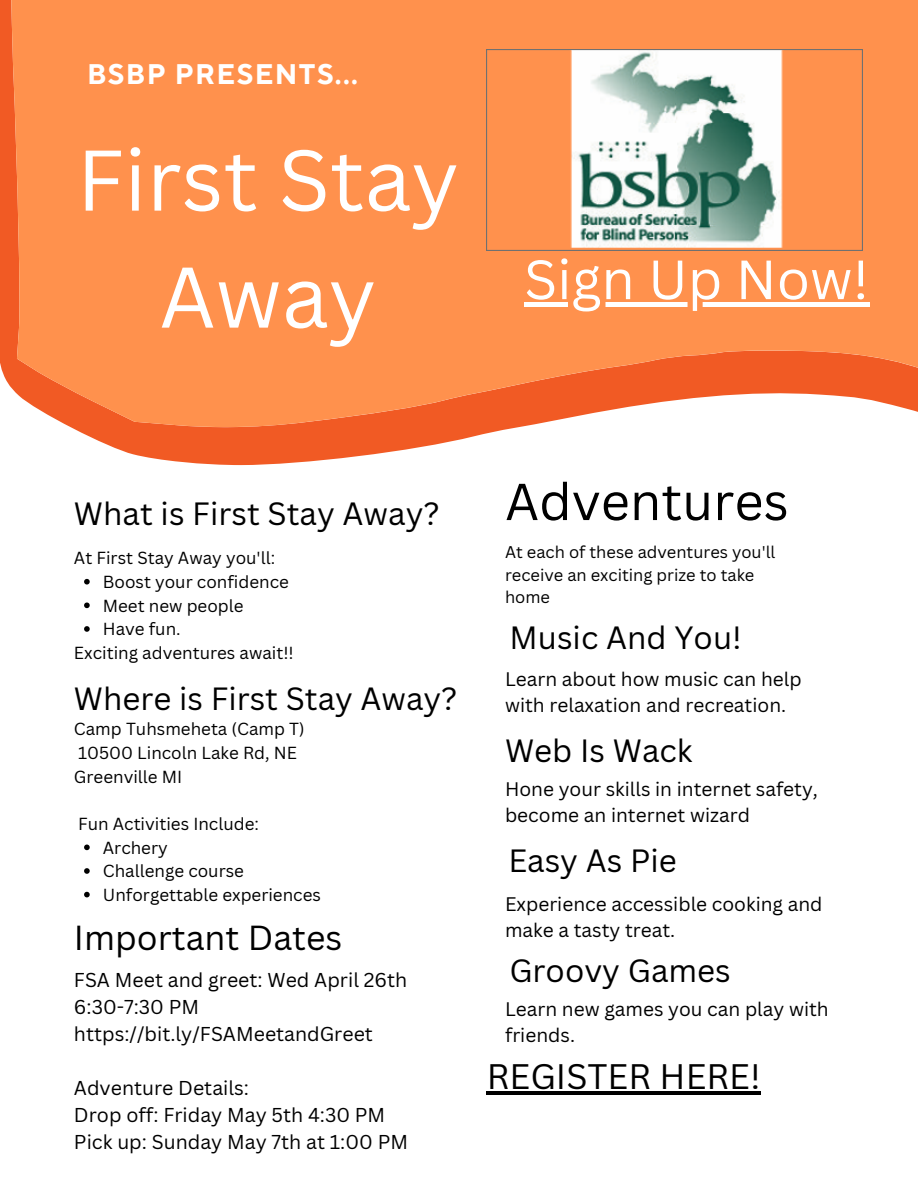
<style>
.page{position:relative;width:918px;height:1188px;background:#fff}
.page>*{position:absolute;margin:0;border:0;box-sizing:border-box;transform-origin:0 0}
.t1{font:84px/117px "Canva Sans";color:#fff;text-align:center}
.t2{font:54px "Canva Sans";color:#fff}
.t3{font:50.7px "Canva Sans";color:#000}
.t4{font:34.5px "Canva Sans";color:#000}
.t5{font:33.9px "Canva Sans";color:#000}
.t6{font:31.35px "Canva Sans";color:#000}
.t7{font:700 28.2px "TT Norms Pro";letter-spacing:.05em;color:#fff}
.t8{font:19.5px/27px "Canva Sans";color:#000}
.t9{font:19.05px/26.2px "Canva Sans";color:#000}
.t10{font:16.95px/23.7px "Canva Sans";color:#000}
.t11{font:16.5px/22.5px "Canva Sans";color:#000}
</style>
<div class="page">
<svg style="left:0;top:0;width:421px;height:466px;fill:#f15a24"></svg>
<svg style="left:7px;top:0;width:911px;height:447px;background:#fd9254"></svg>
<img style="left:487px;top:49px;width:375px;height:202px">
<svg style="left:84px;top:579px;width:6px;height:6px"></svg>
<svg style="left:84px;top:603px;width:6px;height:5px"></svg>
<svg style="left:84px;top:626px;width:6px;height:6px"></svg>
<svg style="left:84px;top:845px;width:6px;height:5px"></svg>
<svg style="left:84px;top:868px;width:6px;height:6px"></svg>
<svg style="left:84px;top:892px;width:6px;height:5px"></svg>
<svg style="left:524px;top:303px;width:345px;height:4px"></svg>
<hr style="left:487px;top:1091px;width:274px;height:3px;background:#000">
<h3 class="t7" style="left:87px;top:57px;width:272px">BSBP PRESENTS...</h3>
<h1 class="t1" style="left:77px;top:120px;width:384px">First Stay<br>Away</h1>
<h2 class="t2" style="left:524px;top:241px;width:346px">Sign Up Now!</h2>
<h3 class="t6" style="left:74px;top:492px;width:367px">What is First Stay Away?</h3>
<p class="t10" style="left:74px;top:546px;width:203px">At First Stay Away you'll:</p>
<p class="t10" style="left:103px;top:569px;width:188px">Boost your confidence<br>Meet new people<br>Have fun.</p>
<p class="t10" style="left:74px;top:640px;width:221px">Exciting adventures await!!</p>
<h3 class="t6" style="left:74px;top:676px;width:385px">Where is First Stay Away?</h3>
<p class="t10" style="left:74px;top:717px;width:232px">Camp Tuhsmeheta (Camp T)<br>10500 Lincoln Lake Rd, NE<br>Greenville MI</p>
<p class="t10" style="left:78px;top:811px;width:182px">Fun Activities Include:</p>
<p class="t10" style="left:103px;top:835px;width:220px">Archery<br>Challenge course<br>Unforgettable experiences</p>
<h3 class="t5" style="left:74px;top:913px;width:270px">Important Dates</h3>
<p class="t8" style="left:74px;top:966px;width:335px">FSA Meet and greet: Wed April 26th<br>6:30-7:30 PM https://bit.ly/FSAMeetandGreet</p>
<p class="t8" style="left:74px;top:1074px;width:336px">Adventure Details:<br>Drop off: Friday May 5th 4:30 PM<br>Pick up: Sunday May 7th at 1:00 PM</p>
<h3 class="t3" style="left:505px;top:466px;width:285px">Adventures</h3>
<p class="t11" style="left:505px;top:540px;width:272px">At each of these adventures you'll receive an exciting prize to take home</p>
<h3 class="t6" style="left:510px;top:616px;width:234px">Music And You!</h3>
<p class="t9" style="left:505px;top:665px;width:298px">Learn about how music can help with relaxation and recreation.</p>
<h3 class="t6" style="left:505px;top:729px;width:189px">Web Is Wack</h3>
<p class="t9" style="left:505px;top:775px;width:314px">Hone your skills in internet safety, become an internet wizard</p>
<h3 class="t6" style="left:508px;top:839px;width:170px">Easy As Pie</h3>
<p class="t9" style="left:505px;top:890px;width:319px">Experience accessible cooking and make a tasty treat.</p>
<h3 class="t6" style="left:509px;top:949px;width:223px">Groovy Games</h3>
<p class="t9" style="left:505px;top:996px;width:325px">Learn new games you can play with friends.</p>
<h3 class="t4" style="left:487px;top:1052px;width:276px">REGISTER HERE!</h3>
</div>
